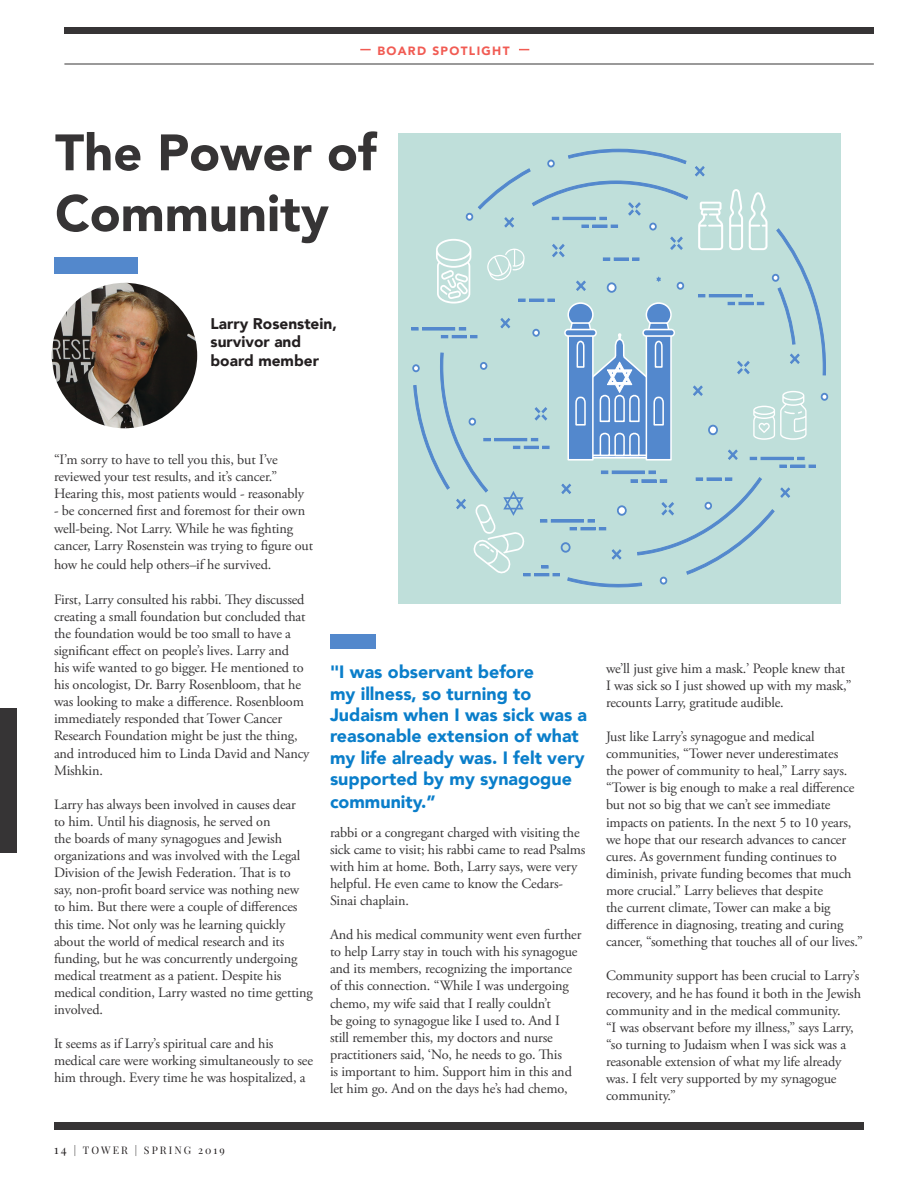
<style>
.page{position:relative;width:918px;height:1188px;background:#fff}
.page>*{position:absolute;margin:0;border:0;box-sizing:border-box;transform-origin:0 0}
.t1{font:900 50.7px "Avenir";color:#363435}
.t2{font:900 17.85px/21.5px "Avenir";color:#0a7eca}
.t3{font:900 15.45px/18.6px "Avenir";color:#231f20}
.t4{font:14.25px/17.1px "Adobe Garamond Pro";letter-spacing:-.01em;color:#363435}
.t5{font:900 12px "Avenir";letter-spacing:.11em;color:#f15b53}
.t6{font:10.5px "Playfair Display";letter-spacing:.2em;color:#231f20}
.s1{font-size:12px}
</style>
<div class="page">
<div style="left:398px;top:133px;width:443px;height:470px;background:#bfdfda"></div>
<div style="left:821px;top:393px;width:7px;height:8px;border:2px solid #5388cd;border-radius:50%"></div>
<svg style="left:412px;top:149px;width:415px;height:438px"></svg>
<hr style="left:64px;top:64px;width:810px;height:1px;background:#363435">
<div style="left:64px;top:27px;width:810px;height:7px;background:#363435"></div>
<div style="left:55px;top:258px;width:83px;height:16px;background:#5388cc"></div>
<div style="left:54px;top:1122px;width:810px;height:7px;background:#363435"></div>
<div style="left:0;top:709px;width:16px;height:144px;background:#363435"></div>
<div style="left:330px;top:634px;width:46px;height:15px;background:#5388cc"></div>
<img style="left:52px;top:283px;width:145px;height:145px;border-radius:73px">
<p class="t5" style="left:377px;top:40px;width:134px">BOARD SPOTLIGHT</p>
<p class="t1" style="left:55px;top:109px;width:323px">The Power of</p>
<p class="t1" style="left:55px;top:170px;width:275px">Community</p>
<p class="t3" style="left:211px;top:314px;width:128px">Larry Rosenstein, survivor and</p>
<p class="t3" style="left:211px;top:351px;width:110px">board member</p>
<p class="t4" style="left:54px;top:452px;width:252px">“I’m sorry to have to tell you this, but I’ve reviewed your test results, and it’s cancer.”<br>Hearing this, most patients would - reasonably</p>
<p class="t4" style="left:54px;top:503px;width:261px">- be concerned first and foremost for their own well-being. Not Larry. While he was fighting cancer, Larry Rosenstein was trying to figure out</p>
<p class="t4" style="left:54px;top:557px;width:219px">how he could help others–if he survived.</p>
<p class="t4" style="left:54px;top:591px;width:257px">First, Larry consulted his rabbi. They discussed creating a small foundation but concluded that the foundation would be too small to have a significant effect on people’s lives. Larry and<br>his wife wanted to go bigger. He mentioned to his oncologist, Dr. Barry Rosenbloom, that he was looking to make a difference. Rosenbloom immediately responded that Tower Cancer Research Foundation might be just the thing, and introduced him to Linda David and Nancy Mishkin.</p>
<p class="t4" style="left:54px;top:796px;width:260px">Larry has always been involved in causes dear<br>to him. Until his diagnosis, he served on<br>the boards of many synagogues and Jewish organizations and was involved with the Legal Division of the Jewish Federation. That is to<br>say, non-profit board service was nothing new to him. But there were a couple of differences this time. Not only was he learning quickly about the world of medical research and its funding, but he was concurrently undergoing medical treatment as a patient. Despite his medical condition, Larry wasted no time getting involved.</p>
<p class="t4" style="left:54px;top:1036px;width:261px">It seems as if Larry’s spiritual care and his medical care were working simultaneously to see him through. Every time he was hospitalized, a</p>
<p class="t2" style="left:330px;top:661px;width:259px">"I was observant before<br>my illness, so turning to<br>Judaism when I was sick was a reasonable extension of what my life already was. I felt very supported by my synagogue</p>
<p class="t2" style="left:330px;top:791px;width:107px">community.”</p>
<p class="t4" style="left:330px;top:824px;width:257px">rabbi or a congregant charged with visiting the sick came to visit; his rabbi came to read Psalms with him at home. Both, Larry says, were very helpful. He even came to know the Cedars-Sinai chaplain.</p>
<p class="t4" style="left:330px;top:927px;width:253px">And his medical community went even further to help Larry stay in touch with his synagogue and its members, recognizing the importance of this connection. “While I was undergoing chemo, my wife said that I really couldn’t<br>be going to synagogue like I used to. And I still remember this, my doctors and nurse practitioners said, ‘No, he needs to go. This<br>is important to him. Support him in this and let him go. And on the days he’s had chemo,</p>
<p class="t6" style="left:54px;top:1144px;width:172px"><span class="s1">14</span> | TOWER | SPRING 2019</p>
<p class="t4" style="left:606px;top:660px;width:247px">we’ll just give him a mask.’ People knew that<br>I was sick so I just showed up with my mask,” recounts Larry, gratitude audible.</p>
<p class="t4" style="left:606px;top:728px;width:250px">Just like Larry’s synagogue and medical communities, “Tower never underestimates the power of community to heal,” Larry says. “Tower is big enough to make a real difference but not so big that we can’t see immediate impacts on patients. In the next 5 to 10 years, we hope that our research advances to cancer</p>
<p class="t4" style="left:606px;top:848px;width:258px">cures. As government funding continues to diminish, private funding becomes that much more crucial.” Larry believes that despite<br>the current climate, Tower can make a big difference in diagnosing, treating and curing cancer, “something that touches all of our lives.”</p>
<p class="t4" style="left:606px;top:968px;width:257px">Community support has been crucial to Larry’s recovery, and he has found it both in the Jewish community and in the medical community.<br>“I was observant before my illness,” says Larry, “so turning to Judaism when I was sick was a reasonable extension of what my life already was. I felt very supported by my synagogue community.”</p>
</div>
